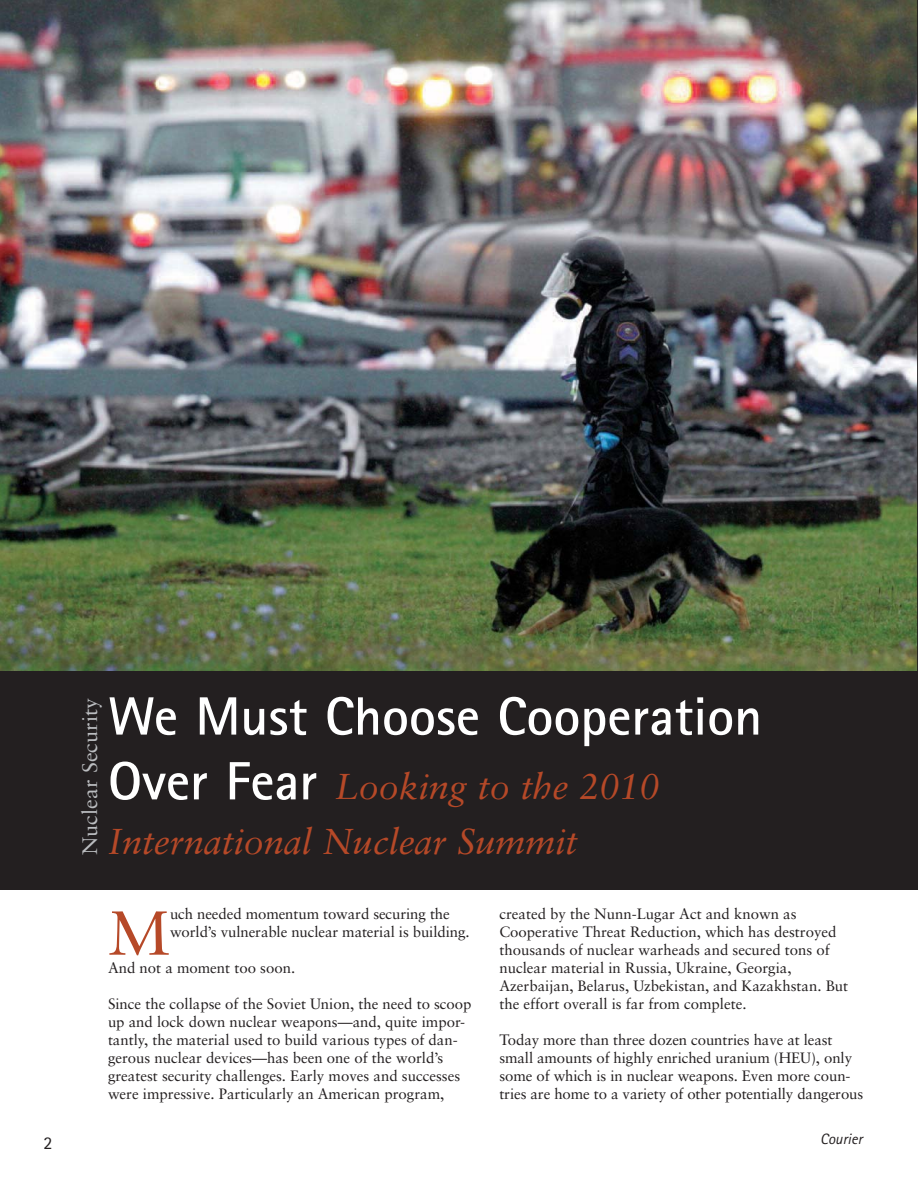
<style>
.page{position:relative;width:918px;height:1188px;background:#fff}
.page>*{position:absolute;margin:0;border:0;box-sizing:border-box;transform-origin:0 0}
.t1{font:62.1px "Sabon LT";color:#b64928}
.t2{font:700 54px "Rotis Sans Serif";color:#fff}
.t3{font:italic 36px "Sabon LT";color:#b64928}
.t4{font:21px "Sabon LT";color:#bbbdc0;scale:1.04 1}
.t5{font:18px "Rotis Sans Serif";color:#231f20}
.t6{font:15px/18px "Sabon LT";color:#231f20}
.t7{font:italic 15px "Rotis Sans Serif";color:#231f20}
.s1{font-family:"Rotis Sans Serif";font-weight:700;font-style:normal;font-size:54px;color:#fff}
</style>
<div class="page">
<img style="left:0;top:0;width:918px;height:671px">
<div style="left:0;top:671px;width:918px;height:218px;background:#231f20"></div>
<h2 class="t2" style="left:108px;top:697px;width:656px">We Must Choose Cooperation</h2>
<h3 class="t3" style="left:108px;top:769px;width:553px"><span class="s1">Over Fear</span> Looking to the 2010</h3>
<h3 class="t4" style="left:80px;top:855px;width:152px;rotate:-90deg">Nuclear Security</h3>
<h3 class="t3" style="left:108px;top:824px;width:471px">International Nuclear Summit</h3>
<h1 class="t1" style="left:108px;top:903px;width:64px">M</h1>
<p class="t6" style="left:170px;top:905px;width:301px">uch needed momentum toward securing the world’s vulnerable nuclear material is building.</p>
<p class="t6" style="left:108px;top:959px;width:189px">And not a moment too soon.</p>
<p class="t6" style="left:108px;top:996px;width:365px">Since the collapse of the Soviet Union, the need to scoop up and lock down nuclear weapons—and, quite impor&shy;tantly, the material used to build various types of dan&shy;gerous nuclear devices—has been one of the world’s greatest security challenges. Early moves and successes were impressive. Particularly an American program,</p>
<p class="t6" style="left:499px;top:905px;width:350px">created by the Nunn-Lugar Act and known as Cooperative Threat Reduction, which has destroyed thousands of nuclear warheads and secured tons of nuclear material in Russia, Ukraine, Georgia, Azerbaijan, Belarus, Uzbekistan, and Kazakhstan. But the effort overall is far from complete.</p>
<p class="t6" style="left:499px;top:1032px;width:365px">Today more than three dozen countries have at least small amounts of highly enriched uranium (HEU), only some of which is in nuclear weapons. Even more coun&shy;tries are home to a variety of other potentially dangerous</p>
<p class="t5" style="left:44px;top:1137px;width:10px">2</p>
<p class="t7" style="left:820px;top:1134px;width:44px">Courier</p>
</div>
